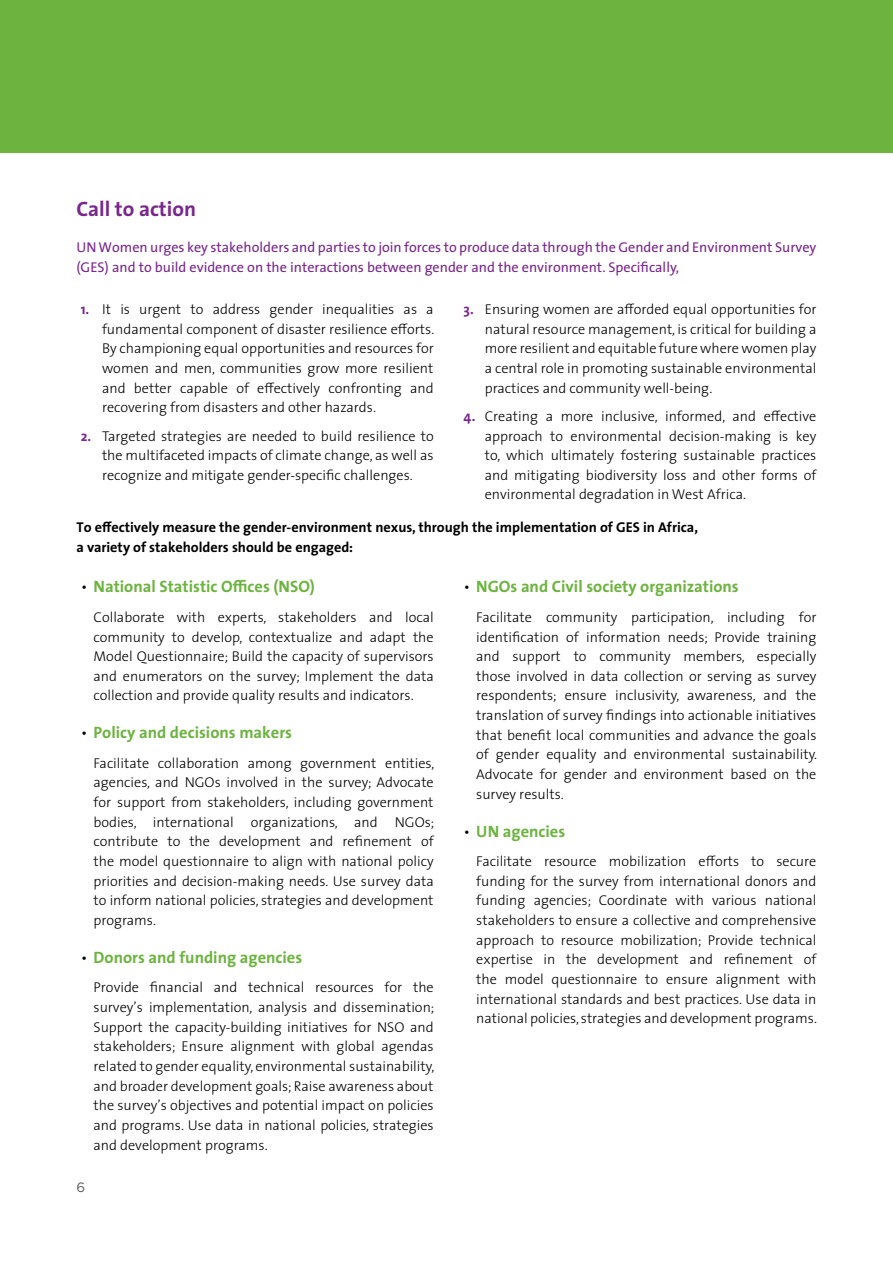
<style>
.page{position:relative;width:893px;height:1263px;background:#fff}
.page>*{position:absolute;margin:0;border:0;box-sizing:border-box;transform-origin:0 0}
.t1{font:700 21px "The Sans";color:#78278b}
.t2{font:700 16.5px "The Sans";color:#6cb33f}
.t3{font:300 14.25px/19.6px "The Sans";color:#000;text-align:justify}
.t4{font:14.25px/19.6px "The Sans";color:#78278b}
.t5{font:700 14.25px/19.6px "The Sans";color:#000}
.t6{font:13.5px "Gotham";color:#58595b}
.s1{font-weight:700;color:#78278b}
.s2{font-weight:300;color:#000}
</style>
<div class="page">
<div style="left:0;top:0;width:893px;height:153px;background:#6cb33f"></div>
<h1 class="t1" style="left:77px;top:191px;width:121px">Call to action</h1>
<p class="t4" style="left:77px;top:237px;width:741px">UN Women urges key stakeholders and parties to join forces to produce data through the Gender and Environment Survey (GES) and to build evidence on the interactions between gender and the environment. Specifically,</p>
<p class="t3" style="left:102px;top:299px;width:334px;text-indent:-21px"><span class="s1">1.</span> It is urgent to address gender inequalities as a fundamental component of disaster resilience efforts.<br>By championing equal opportunities and resources for women and men, communities grow more resilient and better capable of effectively confronting and recovering from disasters and other hazards.</p>
<p class="t3" style="left:102px;top:425px;width:333px;text-indent:-21px"><span class="s1">2.</span> Targeted strategies are needed to build resilience to the multifaceted impacts of climate change, as well as recognize and mitigate gender-specific challenges.</p>
<p class="t3" style="left:485px;top:299px;width:333px;text-indent:-21px"><span class="s1">3.</span> Ensuring women are afforded equal opportunities for natural resource management, is critical for building a more resilient and equitable future where women play a central role in promoting sustainable environmental practices and community well-being.</p>
<p class="t3" style="left:485px;top:406px;width:333px;text-indent:-21px"><span class="s1">4.</span> Creating a more inclusive, informed, and effective approach to environmental decision-making is key to, which ultimately fostering sustainable practices and mitigating biodiversity loss and other forms of environmental degradation in West Africa.</p>
<p class="t5" style="left:77px;top:517px;width:623px">To effectively measure the gender-environment nexus, through the implementation of GES in Africa, a variety of stakeholders should be engaged:</p>
<p class="t2" style="left:81px;top:573px;width:236px"><span class="s2">•</span> National Statistic Offices (NSO)</p>
<p class="t3" style="left:94px;top:607px;width:342px">Collaborate with experts, stakeholders and local community to develop, contextualize and adapt the Model Questionnaire; Build the capacity of supervisors and enumerators on the survey; Implement the data collection and provide quality results and indicators.</p>
<p class="t2" style="left:81px;top:719px;width:213px"><span class="s2">•</span> Policy and decisions makers</p>
<p class="t3" style="left:94px;top:753px;width:342px">Facilitate collaboration among government entities, agencies, and NGOs involved in the survey; Advocate for support from stakeholders, including government bodies, international organizations, and NGOs; contribute to the development and refinement of the model questionnaire to align with national policy priorities and decision-making needs. Use survey data to inform national policies, strategies and development programs.</p>
<p class="t2" style="left:81px;top:943px;width:223px"><span class="s2">•</span> Donors and funding agencies</p>
<p class="t3" style="left:94px;top:977px;width:342px">Provide financial and technical resources for the survey’s implementation, analysis and dissemination; Support the capacity-building initiatives for NSO and stakeholders; Ensure alignment with global agendas related to gender equality, environmental sustainability, and broader development goals; Raise awareness about the survey’s objectives and potential impact on policies and programs. Use data in national policies, strategies and development programs.</p>
<p class="t2" style="left:463px;top:573px;width:277px"><span class="s2">•</span> NGOs and Civil society organizations</p>
<p class="t3" style="left:476px;top:607px;width:342px">Facilitate community participation, including for identification of information needs; Provide training and support to community members, especially those involved in data collection or serving as survey respondents; ensure inclusivity, awareness, and the translation of survey findings into actionable initiatives that benefit local communities and advance the goals of gender equality and environmental sustainability.<br>Advocate for gender and environment based on the survey results.</p>
<p class="t2" style="left:463px;top:817px;width:103px"><span class="s2">•</span> UN agencies</p>
<p class="t3" style="left:476px;top:851px;width:342px">Facilitate resource mobilization efforts to secure funding for the survey from international donors and funding agencies; Coordinate with various national stakeholders to ensure a collective and comprehensive approach to resource mobilization; Provide technical expertise in the development and refinement of the model questionnaire to ensure alignment with international standards and best practices. Use data in national policies, strategies and development programs.</p>
<p class="t6" style="left:77px;top:1178px;width:10px">6</p>
</div>
